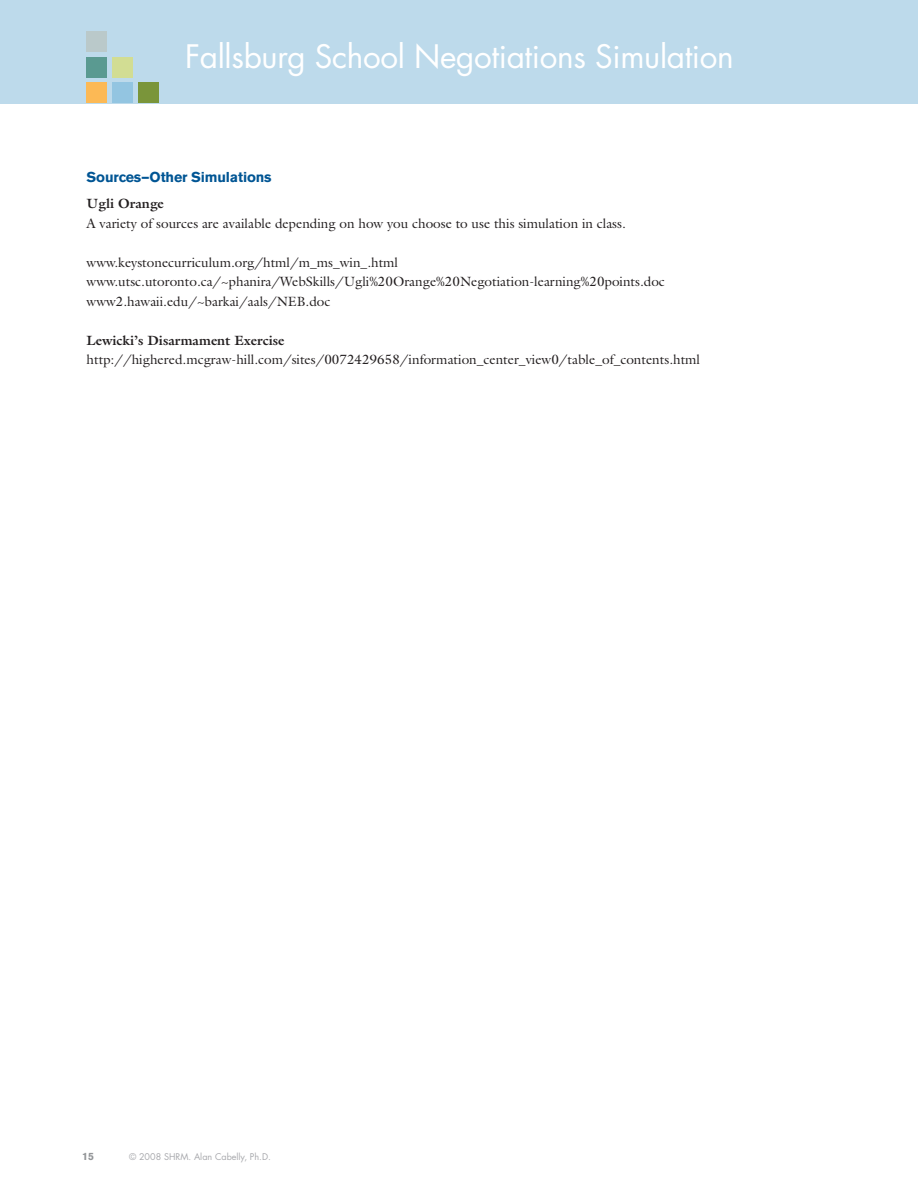
<style>
.page{position:relative;width:918px;height:1188px;background:#fff}
.page>*{position:absolute;margin:0;border:0;box-sizing:border-box;transform-origin:0 0}
.t1{font:31.5px "Futura";letter-spacing:-.01em;color:#fff}
.Subhead_2{font:700 14.25px "Akzidenz Grotesk BE";letter-spacing:-.01em;color:#005594}
.Body_ITC_Galliard_9{font:13.5px "Galliard";color:#231f20}
.Body_ITC_Galliard_9-2{font:700 13.5px "Galliard";color:#231f20}
.t2{font:700 10.5px "Akzidenz Grotesk BE";color:#939598}
.t3{font:9px "Futura";color:#a8a9ad}
</style>
<div class="page">
<div style="left:1px;top:0;width:917px;height:103px;background:#bddaeb"></div>
<div style="left:86px;top:32px;width:21px;height:20px;background:#bac9ca"></div>
<div style="left:138px;top:82px;width:20px;height:21px;background:#7a953a"></div>
<div style="left:86px;top:57px;width:21px;height:20px;background:#5a9a91"></div>
<div style="left:112px;top:57px;width:21px;height:20px;background:#d2dd93"></div>
<div style="left:86px;top:82px;width:21px;height:21px;background:#fcb955"></div>
<div style="left:112px;top:82px;width:21px;height:21px;background:#93c5e1"></div>
<h1 class="t1" style="left:185px;top:37px;width:550px">Fallsburg School Negotiations Simulation</h1>
<p class="Subhead_2" style="left:87px;top:169px;width:187px">Sources—Other Simulations</p>
<p class="Body_ITC_Galliard_9-2" style="left:87px;top:195px;width:79px">Ugli Orange</p>
<p class="Body_ITC_Galliard_9" style="left:87px;top:215px;width:541px">A variety of sources are available depending on how you choose to use this simulation in class.</p>
<p class="Body_ITC_Galliard_9" style="left:87px;top:254px;width:313px">www.keystonecurriculum.org/html/m_ms_win_.html</p>
<p class="Body_ITC_Galliard_9" style="left:87px;top:273px;width:580px">www.utsc.utoronto.ca/~phanira/WebSkills/Ugli%20Orange%20Negotiation-learning%20points.doc</p>
<p class="Body_ITC_Galliard_9" style="left:87px;top:293px;width:245px">www2.hawaii.edu/~barkai/aals/NEB.doc</p>
<p class="Body_ITC_Galliard_9-2" style="left:87px;top:332px;width:199px">Lewicki’s Disarmament Exercise</p>
<p class="Body_ITC_Galliard_9" style="left:87px;top:351px;width:615px">http://highered.mcgraw-hill.com/sites/0072429658/information_center_view0/table_of_contents.html</p>
<p class="t2" style="left:82px;top:1150px;width:13px">15</p>
<p class="t3" style="left:129px;top:1151px;width:143px">© 2008 SHRM. Alan Cabelly, Ph.D.</p>
</div>
